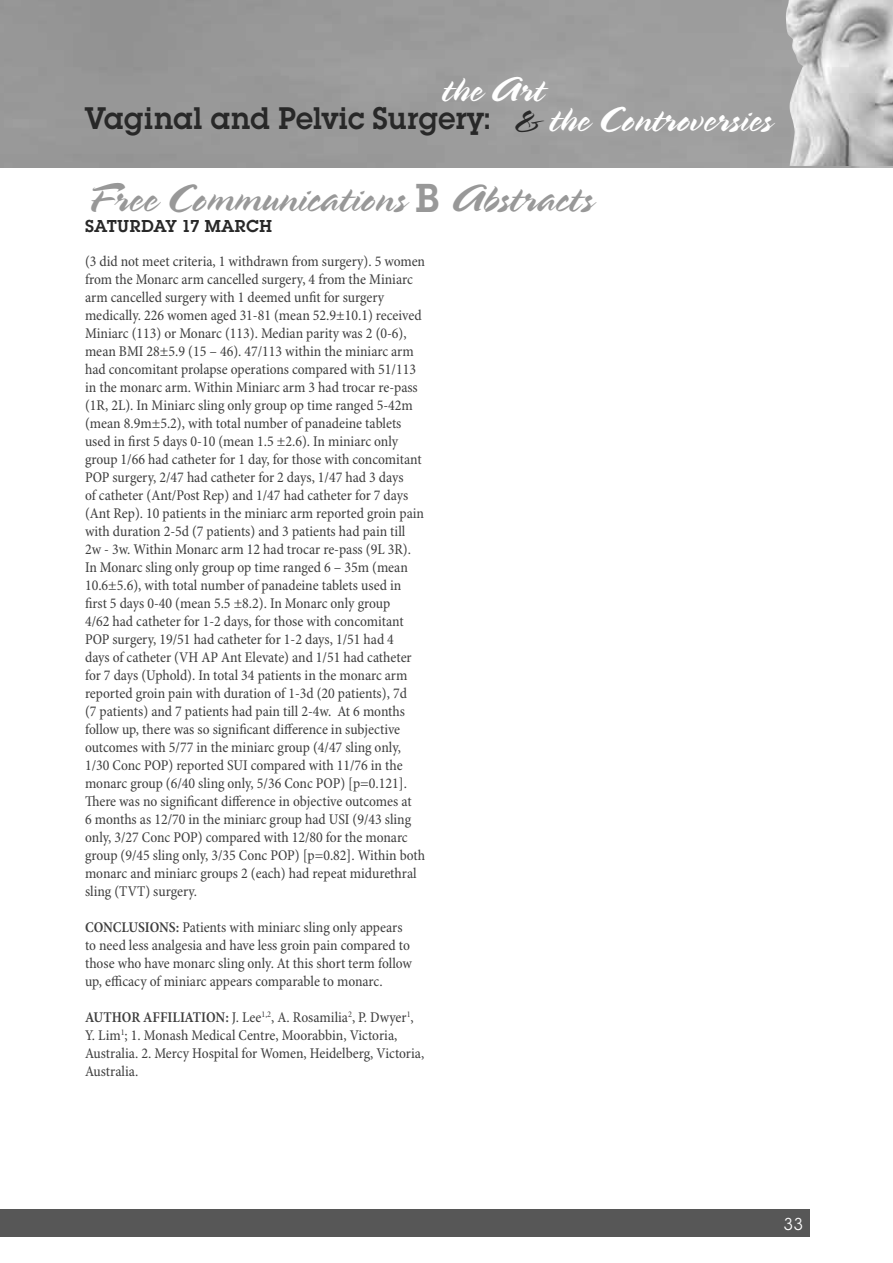
<style>
.page{position:relative;width:893px;height:1263px;background:#fff}
.page>*{position:absolute;margin:0;border:0;box-sizing:border-box;transform-origin:0 0}
.t1{font:42.15px "Spring";color:#989898}
.t2{font:38.1px "Spring";letter-spacing:.005em;color:#fff}
.t3{font:600 32.55px "Square Serif";letter-spacing:-.01em;color:#282828;scale:.95 1}
.t4{font:600 18px "Square Serif";letter-spacing:.015em;color:#282828}
.t5{font:18px "Square Serif";color:#fff}
.t6{font:condensed 15px/18px "Minion Pro";letter-spacing:-.005em;color:#3e3e3e}
.s1{font-family:"Spring";font-weight:400;font-size:38.1px}
.s2{font-family:"Spring";font-weight:400;font-size:38.1px;color:#fff}
.s3{font-family:"Square Serif";font-weight:600}
.s4{font-weight:600}
</style>
<div class="page">
<div style="left:0;top:0;width:893px;height:168px;background:#9b9b9b"></div>
<div style="left:0;top:1209px;width:809px;height:27px;background:#575757"></div>
<img style="left:786px;top:0;width:107px;height:166px">
<h2 class="t2" style="left:442px;top:67px;width:104px">the Art</h2>
<h3 class="t3" style="left:85px;top:99px;width:725px">Vaginal and Pelvic Surgery: <span class="s1">&amp;</span> <span class="s2">the Controversies</span></h3>
<h1 class="t1" style="left:85px;top:174px;width:510px">Free Communications <span class="s3">B</span> Abstracts</h1>
<p class="t4" style="left:85px;top:215px;width:189px">SATURDAY 17 MARCH</p>
<p class="t6" style="left:85px;top:253px;width:342px">(3 did not meet criteria, 1 withdrawn from surgery). 5 women from the Monarc arm cancelled surgery, 4 from the Miniarc arm cancelled surgery with 1 deemed unfit for surgery medically. 226 women aged 31-81 (mean 52.9±10.1) received Miniarc (113) or Monarc (113). Median parity was 2 (0-6), mean BMI 28±5.9 (15 – 46). 47/113 within the miniarc arm had concomitant prolapse operations compared with 51/113 in the monarc arm. Within Miniarc arm 3 had trocar re-pass (1R, 2L). In Miniarc sling only group op time ranged 5-42m (mean 8.9m±5.2), with total number of panadeine tablets used in first 5 days 0-10 (mean 1.5 ±2.6). In miniarc only group 1/66 had catheter for 1 day, for those with concomitant POP surgery, 2/47 had catheter for 2 days, 1/47 had 3 days<br>of catheter (Ant/Post Rep) and 1/47 had catheter for 7 days (Ant Rep). 10 patients in the miniarc arm reported groin pain with duration 2-5d (7 patients) and 3 patients had pain till 2w - 3w. Within Monarc arm 12 had trocar re-pass (9L 3R).<br>In Monarc sling only group op time ranged 6 – 35m (mean 10.6±5.6), with total number of panadeine tablets used in first 5 days 0-40 (mean 5.5 ±8.2). In Monarc only group<br>4/62 had catheter for 1-2 days, for those with concomitant POP surgery, 19/51 had catheter for 1-2 days, 1/51 had 4<br>days of catheter (VH AP Ant Elevate) and 1/51 had catheter for 7 days (Uphold). In total 34 patients in the monarc arm reported groin pain with duration of 1-3d (20 patients), 7d<br>(7 patients) and 7 patients had pain till 2-4w. At 6 months follow up, there was so significant difference in subjective outcomes with 5/77 in the miniarc group (4/47 sling only, 1/30 Conc POP) reported SUI compared with 11/76 in the monarc group (6/40 sling only, 5/36 Conc POP) [p=0.121].<br>There was no significant difference in objective outcomes at<br>6 months as 12/70 in the miniarc group had USI (9/43 sling only, 3/27 Conc POP) compared with 12/80 for the monarc group (9/45 sling only, 3/35 Conc POP) [p=0.82]. Within both monarc and miniarc groups 2 (each) had repeat midurethral sling (TVT) surgery.</p>
<p class="t6" style="left:85px;top:919px;width:328px"><span class="s4">CONCLUSIONS:</span> Patients with miniarc sling only appears to need less analgesia and have less groin pain compared to those who have monarc sling only. At this short term follow up, efficacy of miniarc appears comparable to monarc.</p>
<p class="t6" style="left:85px;top:1009px;width:341px"><span class="s4">AUTHOR AFFILIATION:</span> J. Lee<sup>1,2</sup>, A. Rosamilia<sup>2</sup>, P. Dwyer<sup>1</sup>, Y. Lim<sup>1</sup>; 1. Monash Medical Centre, Moorabbin, Victoria, Australia. 2. Mercy Hospital for Women, Heidelberg, Victoria, Australia.</p>
<p class="t5" style="left:783px;top:1213px;width:21px">33</p>
</div>
